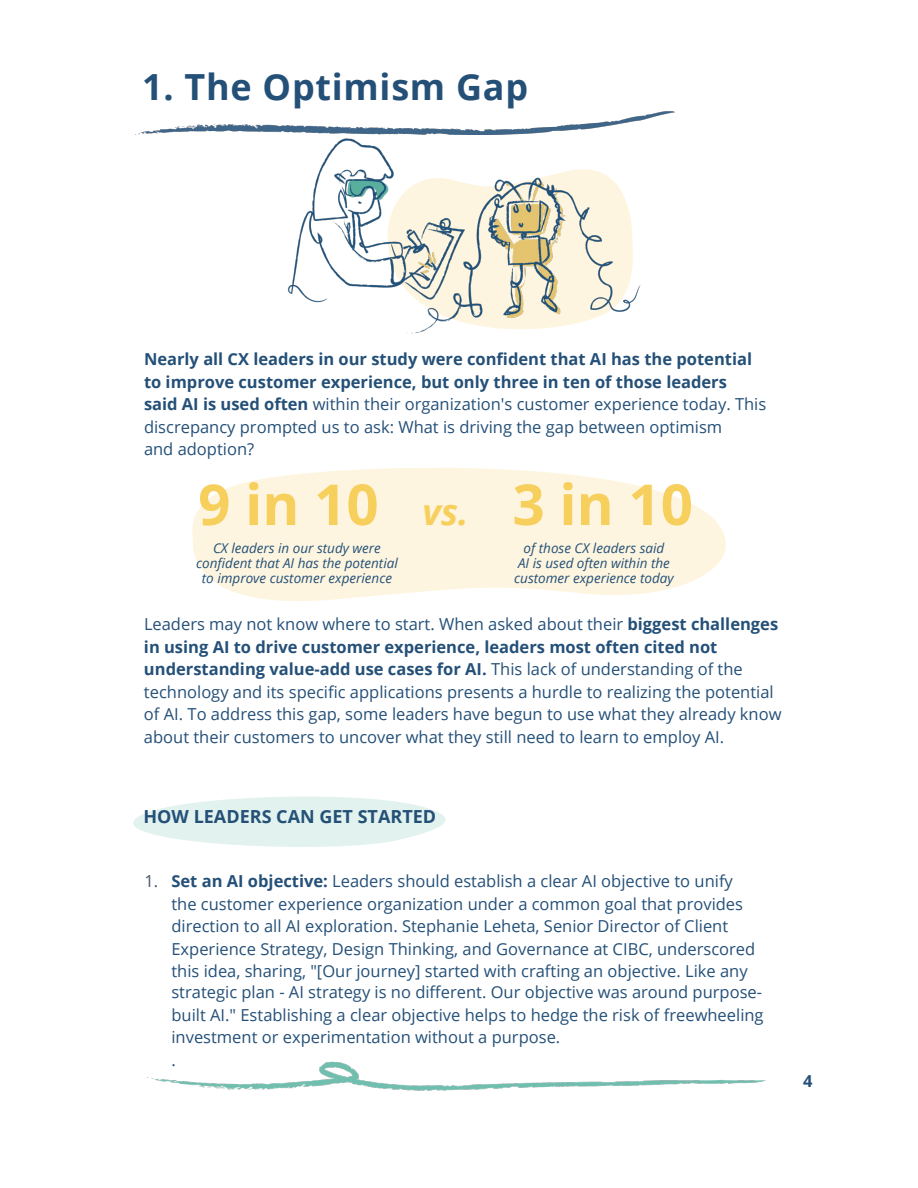
<style>
.page{position:relative;width:918px;height:1188px;background:#fff}
.page>*{position:absolute;margin:0;border:0;box-sizing:border-box;transform-origin:0 0}
.t1{font:700 56.55px "Open Sans";color:#f7cf5c}
.t2{font:700 36px "Open Sans";letter-spacing:.02em;color:#245078}
.t3{font:700 18px "Open Sans";color:#245078}
.Body_Copy{font:16.5px/22.5px "Open Sans";color:#245078}
.Body_Copy-2{font:700 16.5px/22.5px "Open Sans";color:#245078}
.Body_Copy-3{font:italic 13.5px/15px "Open Sans";color:#245078;text-align:center}
.s1{font-weight:400}
.s2{font-style:italic;font-size:36px}
.s3{font-weight:700}
.s4{color:#44546a}
</style>
<div class="page">
<img style="left:147px;top:1061px;width:619px;height:30px">
<img style="left:287px;top:134px;width:354px;height:200px">
<img style="left:138px;top:111px;width:537px;height:23px">
<svg style="left:192px;top:468px;width:534px;height:133px;fill:#fdf5df"></svg>
<svg style="left:133px;top:796px;width:313px;height:51px"></svg>
<p class="t2" style="left:142px;top:62px;width:387px">1. The Optimism Gap</p>
<p class="Body_Copy-2" style="left:144px;top:347px;width:624px">Nearly all CX leaders in our study were confident that AI has the potential to improve customer experience, but only three in ten of those leaders<br>said AI is used often <span class="s1">within their organization's customer experience today. This discrepancy prompted us to ask: What is driving the gap between optimism<br>and adoption?</span></p>
<p class="t1" style="left:198px;top:465px;width:496px">9 in 10 <span class="s2">vs.</span> 3 in 10</p>
<p class="Body_Copy-3" style="left:196px;top:540px;width:203px">CX leaders in our study were confident that AI has the potential to improve customer experience</p>
<p class="Body_Copy-3" style="left:514px;top:540px;width:161px">of those CX leaders said<br>AI is used often within the customer experience today</p>
<p class="Body_Copy" style="left:144px;top:613px;width:639px">Leaders may not know where to start. When asked about their <span class="s3">biggest challenges in using AI to drive customer experience, leaders most often cited not understanding value-add use cases for AI.</span> This lack of understanding of the technology and its specific applications presents a hurdle to realizing the potential of AI. To address this gap, some leaders have begun to use what they already know about their customers to uncover what they still need to learn to employ AI.</p>
<p class="t3" style="left:144px;top:804px;width:294px">HOW LEADERS CAN GET STARTED</p>
<p class="Body_Copy" style="left:171px;top:870px;width:585px;text-indent:-27px"><span class="s4">1.</span> <span class="s3">Set an AI objective:</span> Leaders should establish a clear AI objective to unify the customer experience organization under a common goal that provides direction to all AI exploration. Stephanie Leheta, Senior Director of Client Experience Strategy, Design Thinking, and Governance at CIBC, underscored this idea, sharing, "[Our journey] started with crafting an objective. Like any</p>
<p class="Body_Copy" style="left:171px;top:981px;width:594px">strategic plan - AI strategy is no different. Our objective was around purpose&shy;built AI." Establishing a clear objective helps to hedge the risk of freewheeling investment or experimentation without a purpose.<br>.</p>
<p class="Body_Copy-2" style="left:803px;top:1069px;width:11px">4</p>
</div>
